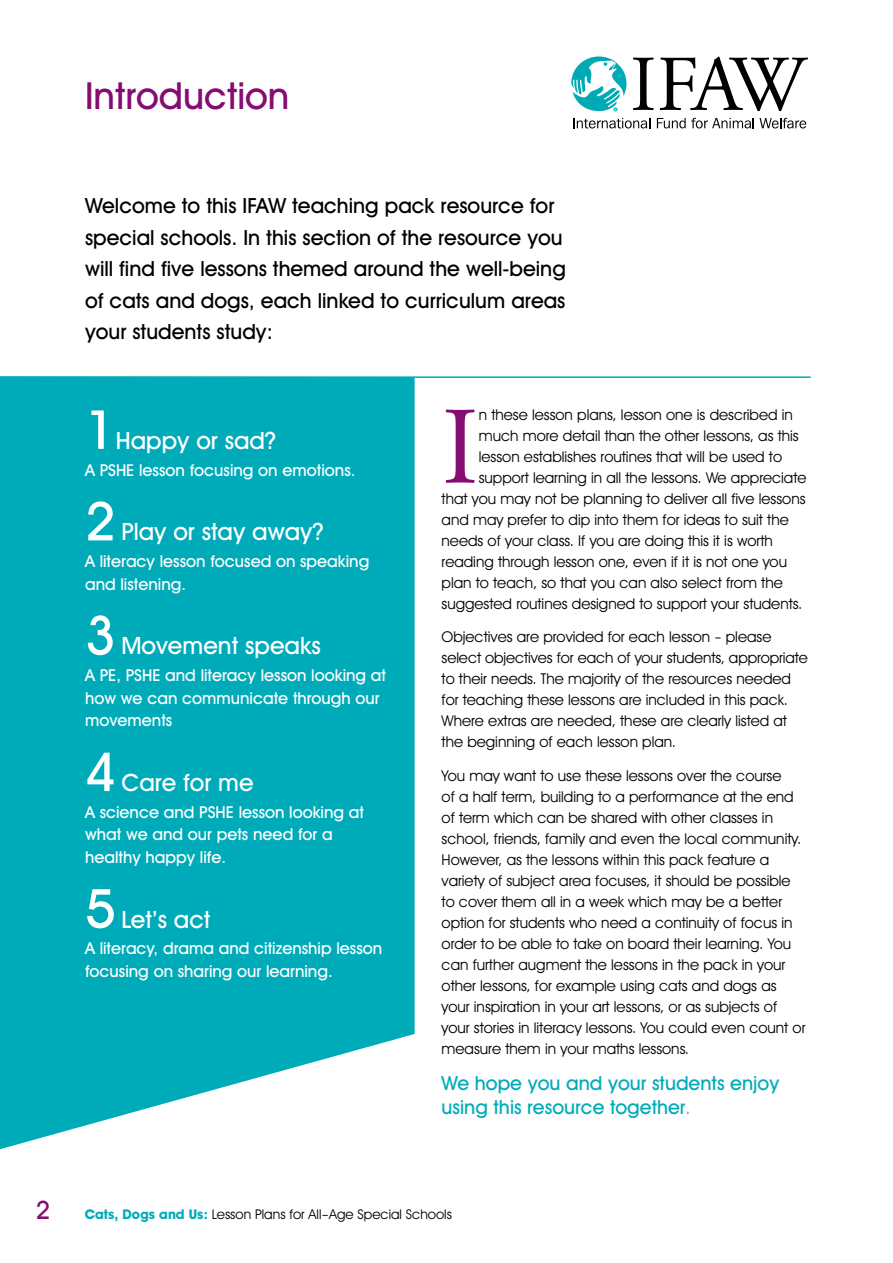
<style>
.page{position:relative;width:893px;height:1263px;background:#fff}
.page>*{position:absolute;margin:0;border:0;box-sizing:border-box;transform-origin:0 0}
.t1{font:109.95px "Adobe Garamond Pro";color:#850c70}
.t2{font:500 54px "Avant Garde IT Cby BT";color:#fff}
.t3{font:500 37.5px "Avant Garde IT Cby BT";color:#850c70}
.t4{font:500 25.5px "Avant Garde IT Cby BT";color:#850c70}
.t5{font:500 24px "Avant Garde IT Cby BT";color:#fff}
.t6{font:500 21px/31.5px "Avant Garde IT Cby BT";color:#000}
.t7{font:500 19.5px/23.4px "Avant Garde IT Cby BT";color:#00abb9}
.t8{font:500 16.5px/22.5px "Avant Garde IT Cby BT";color:#fff}
.t9{font:15px/21px "Avant Garde IT Cby BT";color:#000}
.t10{font:13.5px "Avant Garde IT Cby BT";color:#000}
.s1{font-weight:400;font-size:18px}
.s2{font-weight:700;color:#00abb9}
</style>
<div class="page">
<svg style="left:0;top:378px;width:415px;height:771px;background:#13b1be"></svg>
<hr style="left:0;top:376px;width:811px;height:2px;background:#00abb9">
<svg style="left:571px;top:56px;width:83px;height:56px"></svg>
<svg style="left:660px;top:57px;width:148px;height:54px"></svg>
<svg style="left:573px;top:118px;width:77px;height:10px"></svg>
<svg style="left:657px;top:118px;width:149px;height:10px"></svg>
<h3 class="t3" style="left:85px;top:73px;width:206px">Introduction</h3>
<h3 class="t6" style="left:85px;top:190px;width:482px">Welcome to this IFAW teaching pack resource for special schools. In this section of the resource you will find five lessons themed around the well-being of cats and dogs, each linked to curriculum areas your students study:</h3>
<h2 class="t2" style="left:85px;top:397px;width:32px">1</h2>
<h3 class="t5" style="left:116px;top:426px;width:162px">Happy or sad?</h3>
<p class="t8" style="left:85px;top:458px;width:272px">A PSHE lesson focusing on emotions.</p>
<h2 class="t2" style="left:85px;top:488px;width:32px">2</h2>
<h3 class="t5" style="left:121px;top:517px;width:204px">Play or stay away?</h3>
<p class="t8" style="left:85px;top:550px;width:286px">A literacy lesson focused on speaking and listening.</p>
<h2 class="t2" style="left:85px;top:602px;width:32px">3</h2>
<h3 class="t5" style="left:121px;top:631px;width:201px">Movement speaks</h3>
<p class="t8" style="left:85px;top:664px;width:303px">A PE, PSHE and literacy lesson looking at how we can communicate through our movements</p>
<h2 class="t2" style="left:85px;top:739px;width:32px">4</h2>
<h3 class="t5" style="left:121px;top:768px;width:134px">Care for me</h3>
<p class="t8" style="left:85px;top:800px;width:281px">A science and PSHE lesson looking at what we and our pets need for a healthy happy life.</p>
<h2 class="t2" style="left:85px;top:876px;width:32px">5</h2>
<h3 class="t5" style="left:121px;top:904px;width:91px">Let’s act</h3>
<p class="t8" style="left:85px;top:937px;width:299px">A literacy, drama and citizenship lesson focusing on sharing our learning.</p>
<h1 class="t1" style="left:442px;top:382px;width:39px">I</h1>
<p class="t9" style="left:479px;top:403px;width:316px">n these lesson plans, lesson one is described in</p>
<p class="t9" style="left:479px;top:424px;width:322px">much more detail than the other lessons, as this</p>
<p class="t9" style="left:479px;top:445px;width:305px">lesson establishes routines that will be used to</p>
<p class="t9" style="left:479px;top:466px;width:329px">support learning in all the lessons. We appreciate</p>
<p class="t9" style="left:442px;top:487px;width:365px">that you may not be planning to deliver all five lessons</p>
<p class="t9" style="left:442px;top:508px;width:349px">and may prefer to dip into them for ideas to suit the</p>
<p class="t9" style="left:442px;top:529px;width:333px">needs of your class. If you are doing this it is worth</p>
<p class="t9" style="left:442px;top:550px;width:347px">reading through lesson one, even if it is not one you</p>
<p class="t9" style="left:442px;top:571px;width:343px">plan to teach, so that you can also select from the</p>
<p class="t9" style="left:442px;top:592px;width:362px">suggested routines designed to support your students.</p>
<p class="t9" style="left:442px;top:626px;width:368px">Objectives are provided for each lesson - please select objectives for each of your students, appropriate to their needs. The majority of the resources needed for teaching these lessons are included in this pack.<br>Where extras are needed, these are clearly listed at the beginning of each lesson plan.</p>
<p class="t9" style="left:442px;top:765px;width:365px">You may want to use these lessons over the course<br>of a half term, building to a performance at the end of term which can be shared with other classes in school, friends, family and even the local community.<br>However, as the lessons within this pack feature a variety of subject area focuses, it should be possible to cover them all in a week which may be a better option for students who need a continuity of focus in order to be able to take on board their learning. You can further augment the lessons in the pack in your other lessons, for example using cats and dogs as your inspiration in your art lessons, or as subjects of your stories in literacy lessons. You could even count or measure them in your maths lessons.</p>
<h3 class="t7" style="left:442px;top:1071px;width:339px">We hope you and your students enjoy using this resource together<span class="s1">.</span></h3>
<h3 class="t4" style="left:36px;top:1194px;width:16px">2</h3>
<p class="t10" style="left:85px;top:1206px;width:369px"><span class="s2">Cats, Dogs and Us:</span> Lesson Plans for All-Age Special Schools</p>
</div>
